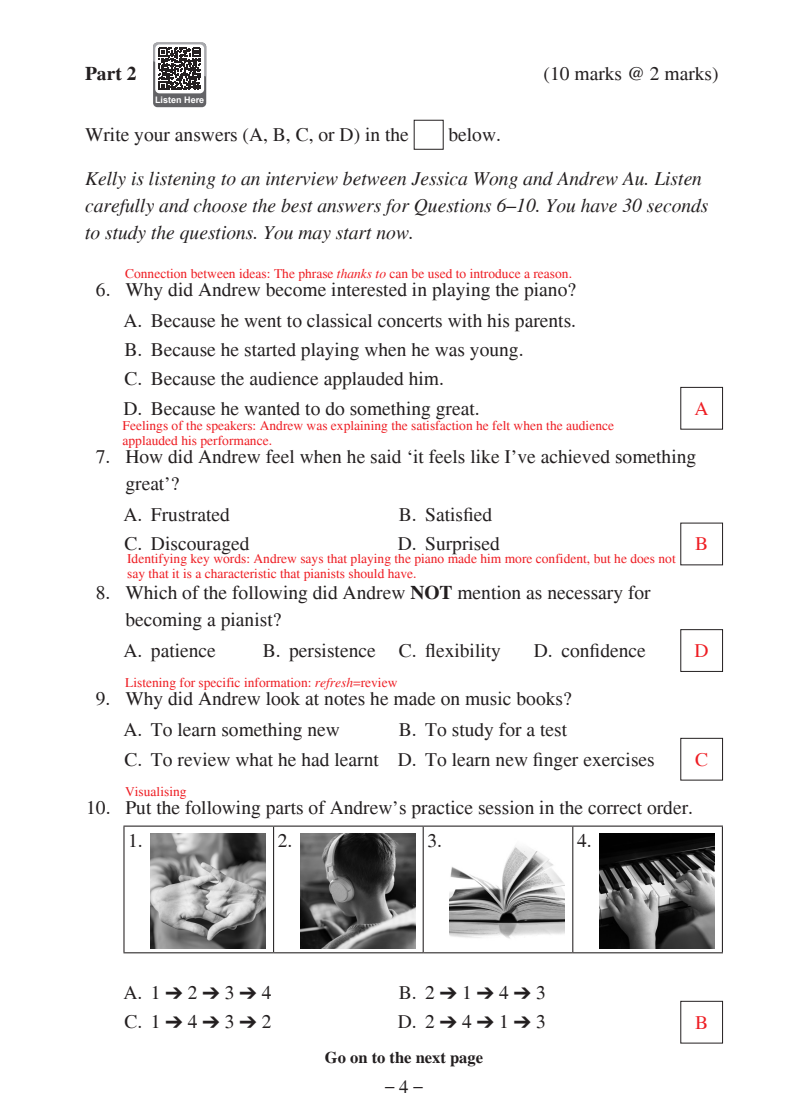
<style>
.page{position:relative;width:808px;height:1106px;background:#fff}
.page>*{position:absolute;margin:0;border:0;box-sizing:border-box;transform-origin:0 0}
.t1{font:19.5px/29.1px "Times";color:#231f20}
.t2{font:italic 19.5px/27px "Times";color:#231f20}
.t3{font:700 19.5px "Times";color:#231f20}
.t4{font:19.5px "Times";color:#ee1d23}
.t5{font:18.75px "Times";color:#231f20}
.t6{font:700 16.5px "Times";color:#231f20}
.t7{font:13.5px/15px "Times";color:#ee1d23}
.t8{font:700 9px "Arial";color:#fff}
.s1{font-weight:700}
.s2{font-style:italic}
</style>
<div class="page">
<div style="left:414px;top:120px;width:30px;height:30px;border:1px solid #231f20"></div>
<hr style="left:123px;top:825px;width:151px;height:1px;background:#231f20">
<hr style="left:123px;top:826px;width:2px;height:126px;background:#231f20">
<hr style="left:274px;top:825px;width:149px;height:1px;background:#231f20">
<hr style="left:273px;top:826px;width:1px;height:126px;background:#231f20">
<hr style="left:423px;top:825px;width:150px;height:1px;background:#231f20">
<hr style="left:423px;top:826px;width:1px;height:126px;background:#231f20">
<hr style="left:573px;top:825px;width:150px;height:1px;background:#231f20">
<hr style="left:572px;top:826px;width:1px;height:126px;background:#231f20">
<hr style="left:722px;top:826px;width:1px;height:126px;background:#231f20">
<hr style="left:123px;top:952px;width:151px;height:1px;background:#231f20">
<hr style="left:274px;top:952px;width:149px;height:1px;background:#231f20">
<hr style="left:423px;top:952px;width:150px;height:1px;background:#231f20">
<hr style="left:573px;top:952px;width:150px;height:1px;background:#231f20">
<img style="left:151px;top:833px;width:115px;height:115px">
<img style="left:300px;top:833px;width:115px;height:115px">
<img style="left:450px;top:846px;width:115px;height:93px">
<img style="left:599px;top:833px;width:115px;height:115px">
<div style="left:680px;top:387px;width:43px;height:42px;border:1px solid #231f20"></div>
<div style="left:680px;top:629px;width:43px;height:43px;border:1px solid #231f20"></div>
<div style="left:680px;top:738px;width:43px;height:42px;border:1px solid #231f20"></div>
<div style="left:680px;top:1001px;width:43px;height:42px;border:1px solid #231f20"></div>
<div style="left:153px;top:43px;width:53px;height:64px;background:#636366;border-radius:4px"></div>
<div style="left:155px;top:44px;width:49px;height:49px;background:#fff;border-radius:4px"></div>
<svg style="left:153px;top:43px;width:53px;height:47px"></svg>
<p class="t3" style="left:85px;top:62px;width:53px">Part 2</p>
<p class="t1" style="left:544px;top:59px;width:177px">(10 marks @ 2 marks)</p>
<p class="t8" style="left:155px;top:93px;width:51px">Listen Here</p>
<p class="t1" style="left:85px;top:120px;width:325px">Write your answers (A, B, C, or D) in the</p>
<p class="t1" style="left:448px;top:120px;width:54px">below.</p>
<p class="t2" style="left:85px;top:165px;width:625px">Kelly is listening to an interview between Jessica Wong and Andrew Au. Listen carefully and choose the best answers for Questions 6–10. You have 30 seconds to study the questions. You may start now.</p>
<p class="t1" style="left:96px;top:274px;width:482px;line-height:31.2px;text-align:right">6. Why did Andrew become interested in playing the piano?<br>A. Because he went to classical concerts with his parents.</p>
<p class="t1" style="left:123px;top:335px;width:402px">B. Because he started playing when he was young.<br>C. Because the audience applauded him.<br>D. Because he wanted to do something great.</p>
<p class="t1" style="left:125px;top:443px;width:572px;line-height:27px;text-indent:-30px">7. How did Andrew feel when he said ‘it feels like I’ve achieved something great’?</p>
<p class="t1" style="left:123px;top:500px;width:108px">A. Frustrated</p>
<p class="t1" style="left:399px;top:500px;width:95px">B. Satisfied</p>
<p class="t1" style="left:124px;top:529px;width:126px">C. Discouraged</p>
<p class="t1" style="left:398px;top:529px;width:104px">D. Surprised</p>
<p class="t1" style="left:125px;top:579px;width:527px;line-height:27px;text-indent:-30px">8. Which of the following did Andrew <span class="s1">NOT</span> mention as necessary for becoming a pianist?</p>
<p class="t1" style="left:123px;top:636px;width:94px">A. patience</p>
<p class="t1" style="left:263px;top:636px;width:240px">B. persistence C. flexibility</p>
<p class="t1" style="left:534px;top:636px;width:113px">D. confidence</p>
<p class="t1" style="left:123px;top:683px;width:450px;line-height:31.2px;text-indent:-28px">9. Why did Andrew look at notes he made on music books?<br>A. To learn something new</p>
<p class="t7" style="left:125px;top:266px;width:448px">Connection between ideas: The phrase <span class="s2">thanks to</span> can be used to introduce a reason.</p>
<p class="t4" style="left:695px;top:397px;width:16px">A</p>
<p class="t7" style="left:122px;top:418px;width:493px">Feelings of the speakers: Andrew was explaining the satisfaction he felt when the audience applauded his performance.</p>
<p class="t4" style="left:695px;top:533px;width:15px">B</p>
<p class="t7" style="left:127px;top:551px;width:550px">Identifying key words: Andrew says that playing the piano made him more confident, but he does not say that it is a characteristic that pianists should have.</p>
<p class="t4" style="left:695px;top:639px;width:16px">D</p>
<p class="t7" style="left:125px;top:675px;width:274px">Listening for specific information: <span class="s2">refresh</span>=review</p>
<p class="t1" style="left:125px;top:715px;width:532px;text-indent:274px">B. To study for a test<br>C. To review what he had learnt D. To learn new finger exercises</p>
<p class="t1" style="left:128px;top:791px;width:566px;line-height:32.7px;text-indent:-42px">10. Put the following parts of Andrew’s practice session in the correct order.<br>1.</p>
<p class="t4" style="left:695px;top:748px;width:15px">C</p>
<p class="t7" style="left:125px;top:784px;width:63px">Visualising</p>
<p class="t1" style="left:278px;top:825px;width:16px">2.</p>
<p class="t1" style="left:427px;top:825px;width:16px">3.</p>
<p class="t1" style="left:577px;top:825px;width:16px">4.</p>
<p class="t1" style="left:123px;top:978px;width:39px">A. 1</p>
<p class="t1" style="left:188px;top:978px;width:11px">2</p>
<p class="t1" style="left:225px;top:978px;width:11px">3</p>
<p class="t1" style="left:262px;top:978px;width:11px">4</p>
<p class="t1" style="left:399px;top:978px;width:38px">B. 2</p>
<p class="t1" style="left:462px;top:978px;width:11px">1</p>
<p class="t1" style="left:499px;top:978px;width:11px">4</p>
<p class="t1" style="left:536px;top:978px;width:11px">3</p>
<p class="t1" style="left:125px;top:1007px;width:38px">C. 1</p>
<p class="t1" style="left:188px;top:1007px;width:11px">4</p>
<p class="t1" style="left:225px;top:1007px;width:11px">3</p>
<p class="t1" style="left:262px;top:1007px;width:11px">2</p>
<p class="t1" style="left:398px;top:1007px;width:39px">D. 2</p>
<p class="t1" style="left:462px;top:1007px;width:11px">4</p>
<p class="t1" style="left:499px;top:1007px;width:11px">1</p>
<p class="t1" style="left:536px;top:1007px;width:11px">3</p>
<p class="t6" style="left:325px;top:1048px;width:160px">Go on to the next page</p>
<p class="t5" style="left:385px;top:1074px;width:39px">– 4 –</p>
<p class="t4" style="left:695px;top:1011px;width:15px">B</p>
</div>
